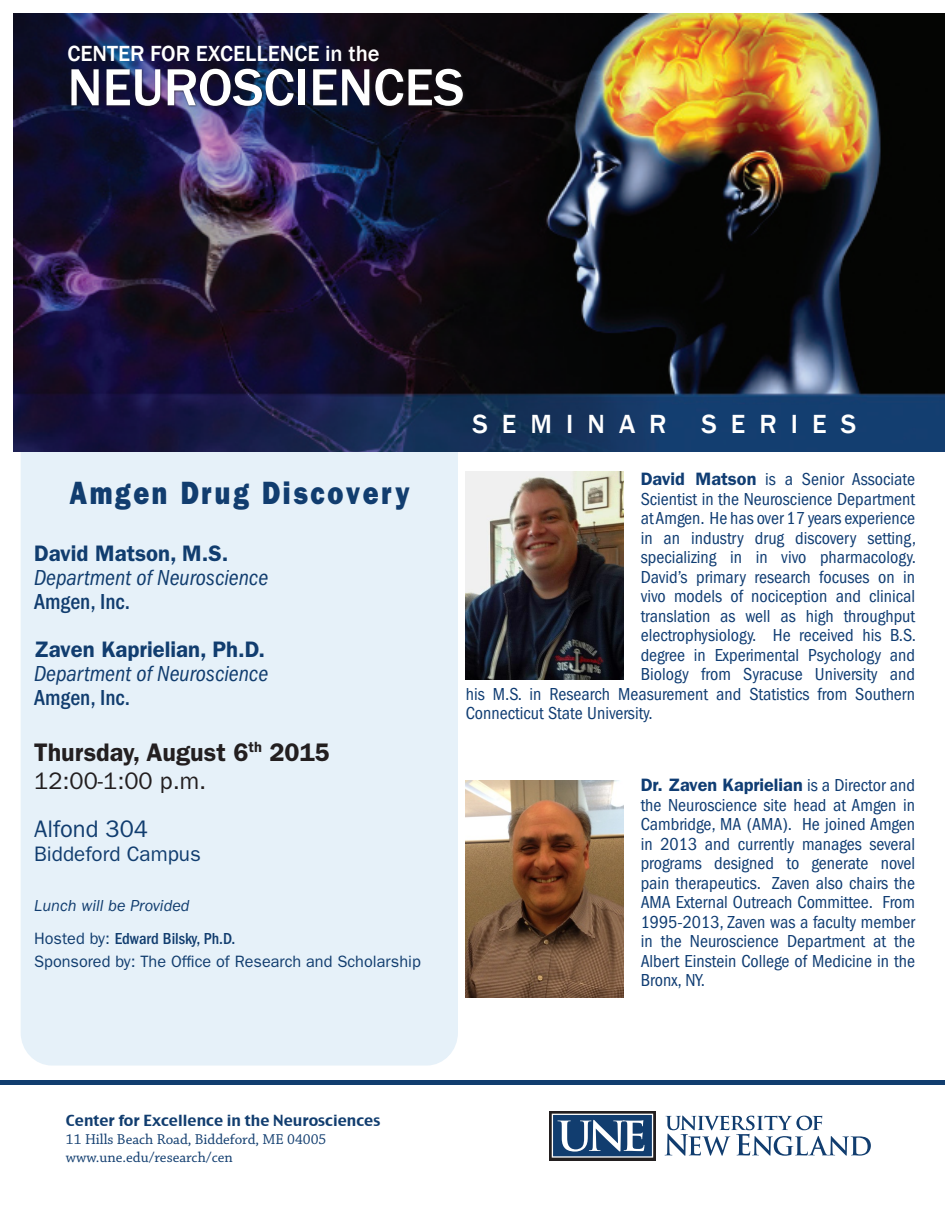
<style>
.page{position:relative;width:945px;height:1215px;background:#fff}
.page>*{position:absolute;margin:0;border:0;box-sizing:border-box;transform-origin:0 0}
.t1{font:500 54px "Franklin Gothic";color:#fff}
.t2{font:32.4px "ITC Franklin Gothic Std Hvy";letter-spacing:.1em;color:#113d6f;scale:.82 1}
.t3{font:500 27px "Franklin Gothic";letter-spacing:.52em;color:#fff}
.t4{font:600 25.5px "ITC Franklin Gothic Std";color:#231f20}
.t5{font:24px "ITC Franklin Gothic Std";color:#231f20}
.t6{font:24px "ITC Franklin Gothic Std";color:#113d6f}
.t7{font:italic condensed 22.5px "ITC Franklin Gothic Std";color:#113d6f}
.t8{font:600 22.5px "ITC Franklin Gothic Std";color:#113d6f}
.t9{font:500 22.5px "Franklin Gothic";color:#fff}
.t10{font:500 condensed 22.5px "ITC Franklin Gothic Std";color:#113d6f}
.t11{font:21px "ITC Franklin Gothic Std";color:#113d6f}
.t12{font:condensed 18px/19.5px "ITC Franklin Gothic Std";color:#103d73;text-align:justify}
.t13{font:16.5px "ITC Franklin Gothic Std";color:#113d6f}
.t14{font:500 condensed 16.5px "ITC Franklin Gothic Std";color:#113d6f}
.t15{font:italic 16.5px "ITC Franklin Gothic Std";color:#113d6f}
.Body_Franklin{font:15px "Chaparral Pro";color:#113d6f}
.Body_Franklin-2{font:15px "Charcoal CY";color:#113d6f}
.s1{font-weight:400;font-stretch:normal}
.s2{font-weight:600;font-stretch:normal}
</style>
<div class="page">
<div style="left:21px;top:451px;width:437px;height:615px;background:#e6f1f9"></div>
<hr style="left:0;top:1080px;width:945px;height:4px;background:#113d6f">
<svg style="left:665px;top:1116px;width:206px;height:40px"></svg>
<svg style="left:549px;top:1111px;width:107px;height:50px"></svg>
<div style="left:552px;top:1114px;width:101px;height:44px;background:#113d6f;border:1px solid #fff"></div>
<svg style="left:557px;top:1120px;width:87px;height:32px"></svg>
<img style="left:14px;top:14px;width:931px;height:437px">
<div style="left:71px;top:68px;width:395px;height:41px;background:#231f20;opacity:.75"></div>
<img style="left:466px;top:472px;width:158px;height:208px">
<img style="left:466px;top:780px;width:158px;height:218px">
<p class="t9" style="left:68px;top:40px;width:314px">CENTER FOR EXCELLENCE in the</p>
<p class="t1" style="left:68px;top:54px;width:398px">NEUROSCIENCES</p>
<p class="t3" style="left:472px;top:407px;width:196px">SEMINAR</p>
<p class="t3" style="left:702px;top:407px;width:156px">SERIES</p>
<p class="t2" style="left:70px;top:474px;width:416px">Amgen Drug Discovery</p>
<p class="t8" style="left:34px;top:540px;width:196px">David Matson, M.S.</p>
<p class="t7" style="left:34px;top:565px;width:236px">Department of Neuroscience</p>
<p class="t10" style="left:34px;top:589px;width:97px">Amgen, Inc.</p>
<p class="t8" style="left:34px;top:636px;width:233px">Zaven Kaprielian, Ph.D.</p>
<p class="t7" style="left:34px;top:661px;width:236px">Department of Neuroscience</p>
<p class="t10" style="left:34px;top:685px;width:97px">Amgen, Inc.</p>
<p class="t4" style="left:34px;top:737px;width:297px">Thursday, August 6<sup>th</sup> 2015</p>
<p class="t5" style="left:34px;top:767px;width:174px">12:00-1:00 p.m.</p>
<p class="t6" style="left:34px;top:815px;width:115px">Alfond 304</p>
<p class="t11" style="left:34px;top:842px;width:168px">Biddeford Campus</p>
<p class="t15" style="left:34px;top:896px;width:157px">Lunch will be Provided</p>
<p class="t14" style="left:34px;top:929px;width:203px"><span class="s1">Hosted by:</span> Edward Bilsky, Ph.D.</p>
<p class="t13" style="left:34px;top:952px;width:388px">Sponsored by: The Office of Research and Scholarship</p>
<p class="t12" style="left:641px;top:470px;width:276px"><span class="s2">David Matson</span> is a Senior Associate</p>
<p class="t12" style="left:641px;top:489px;width:276px">Scientist in the Neuroscience Department</p>
<p class="t12" style="left:641px;top:509px;width:276px">at Amgen. He has over 17 years experience</p>
<p class="t12" style="left:641px;top:528px;width:277px">in an industry drug discovery setting,</p>
<p class="t12" style="left:641px;top:548px;width:277px">specializing in in vivo pharmacology.</p>
<p class="t12" style="left:641px;top:567px;width:276px">David’s primary research focuses on in</p>
<p class="t12" style="left:641px;top:587px;width:276px">vivo models of nociception and clinical</p>
<p class="t12" style="left:641px;top:606px;width:276px">translation as well as high throughput</p>
<p class="t12" style="left:641px;top:626px;width:277px">electrophysiology. He received his B.S.</p>
<p class="t12" style="left:641px;top:645px;width:276px">degree in Experimental Psychology and</p>
<p class="t12" style="left:641px;top:665px;width:276px">Biology from Syracuse University and</p>
<p class="t12" style="left:466px;top:684px;width:451px">his M.S. in Research Measurement and Statistics from Southern</p>
<p class="t12" style="left:466px;top:704px;width:188px">Connecticut State University.</p>
<p class="t12" style="left:641px;top:776px;width:276px"><span class="s2">Dr. Zaven Kaprielian</span> is a Director and the Neuroscience site head at Amgen in Cambridge, MA (AMA). He joined Amgen in 2013 and currently manages several programs designed to generate novel pain therapeutics. Zaven also chairs the AMA External Outreach Committee. From 1995-2013, Zaven was a faculty member in the Neuroscience Department at the Albert Einstein College of Medicine in the Bronx, NY.</p>
<p class="Body_Franklin-2" style="left:66px;top:1111px;width:316px">Center for Excellence in the Neurosciences</p>
<p class="Body_Franklin" style="left:66px;top:1131px;width:262px">11 Hills Beach Road, Biddeford, ME 04005</p>
<p class="Body_Franklin" style="left:66px;top:1149px;width:168px">www.une.edu/research/cen</p>
</div>
